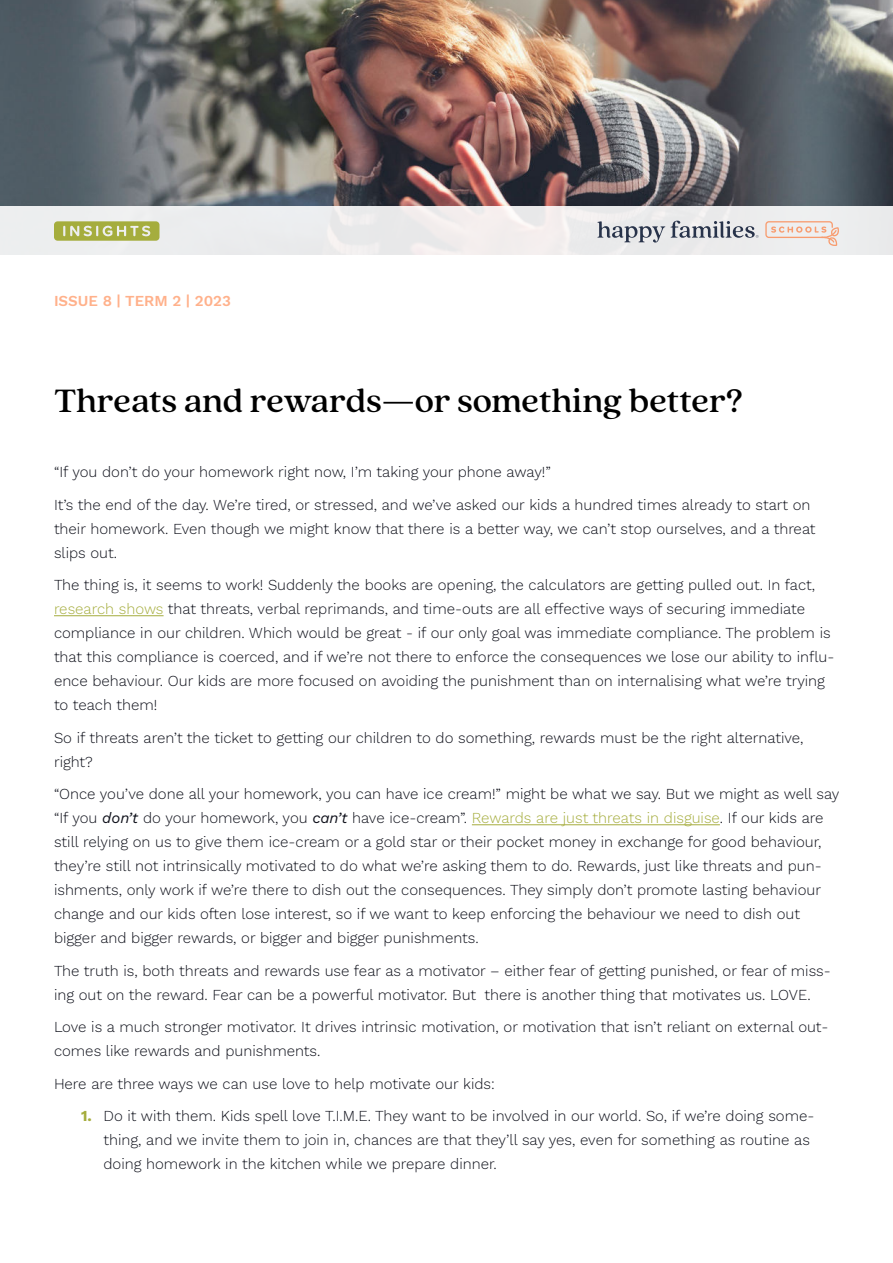
<style>
.page{position:relative;width:893px;height:1263px;background:#fff}
.page>*{position:absolute;margin:0;border:0;box-sizing:border-box;transform-origin:0 0}
.t1{font:500 36px "Quincy CF";color:#000}
.t2{font:300 15px/24px "Work Sans";color:#0e101a}
.t3{font:600 15px "Work Sans";color:#ffb18b}
.s1{color:#a5ad3d}
.s2{font-weight:400;font-style:italic}
.s3{font-weight:700;color:#a5ad3d}
</style>
<div class="page">
<hr style="left:54px;top:615px;width:110px;height:1px;background:#a5ad3d">
<hr style="left:472px;top:824px;width:248px;height:1px;background:#a5ad3d">
<img style="left:0;top:0;width:893px;height:206px">
<div style="left:0;top:206px;width:893px;height:49px;background:#ecedee"></div>
<svg style="left:597px;top:221px;width:68px;height:22px"></svg>
<svg style="left:671px;top:221px;width:88px;height:17px"></svg>
<svg style="left:765px;top:221px;width:74px;height:25px"></svg>
<svg style="left:54px;top:221px;width:105px;height:20px;background:#b3b960"></svg>
<p class="t3" style="left:54px;top:289px;width:178px">ISSUE 8 | TERM 2 | 2023</p>
<h1 class="t1" style="left:54px;top:383px;width:690px">Threats and rewards—or something better?</h1>
<p class="t2" style="left:54px;top:457px;width:758px;line-height:32.5px">“If you don’t do your homework right now, I’m taking your phone away!”<br>It’s the end of the day. We’re tired, or stressed, and we’ve asked our kids a hundred times already to start on</p>
<p class="t2" style="left:54px;top:518px;width:763px">their homework. Even though we might know that there is a better way, we can’t stop ourselves, and a threat slips out.</p>
<p class="t2" style="left:54px;top:574px;width:782px">The thing is, it seems to work! Suddenly the books are opening, the calculators are getting pulled out. In fact, <span class="s1">research shows</span> that threats, verbal reprimands, and time-outs are all effective ways of securing immediate compliance in our children. Which would be great - if our only goal was immediate compliance. The problem is that this compliance is coerced, and if we’re not there to enforce the consequences we lose our ability to influ&shy;ence behaviour. Our kids are more focused on avoiding the punishment than on internalising what we’re trying to teach them!</p>
<p class="t2" style="left:54px;top:727px;width:751px">So if threats aren’t the ticket to getting our children to do something, rewards must be the right alternative, right?</p>
<p class="t2" style="left:54px;top:783px;width:787px">“Once you’ve done all your homework, you can have ice cream!” might be what we say. But we might as well say “If you <span class="s2">don’t</span> do your homework, you <span class="s2">can’t</span> have ice-cream”. <span class="s1">Rewards are just threats in disguise</span>. If our kids are still relying on us to give them ice-cream or a gold star or their pocket money in exchange for good behaviour, they’re still not intrinsically motivated to do what we’re asking them to do. Rewards, just like threats and pun&shy;ishments, only work if we’re there to dish out the consequences. They simply don’t promote lasting behaviour change and our kids often lose interest, so if we want to keep enforcing the behaviour we need to dish out bigger and bigger rewards, or bigger and bigger punishments.</p>
<p class="t2" style="left:54px;top:960px;width:778px">The truth is, both threats and rewards use fear as a motivator – either fear of getting punished, or fear of miss&shy;ing out on the reward. Fear can be a powerful motivator. But there is another thing that motivates us. LOVE.</p>
<p class="t2" style="left:54px;top:1016px;width:776px">Love is a much stronger motivator. It drives intrinsic motivation, or motivation that isn’t reliant on external out&shy;comes like rewards and punishments.</p>
<p class="t2" style="left:54px;top:1073px;width:442px">Here are three ways we can use love to help motivate our kids:</p>
<p class="t2" style="left:104px;top:1105px;width:712px;text-indent:-22px"><span class="s3">1.</span> Do it with them. Kids spell love T.I.M.E. They want to be involved in our world. So, if we’re doing some&shy;thing, and we invite them to join in, chances are that they’ll say yes, even for something as routine as doing homework in the kitchen while we prepare dinner.</p>
</div>
